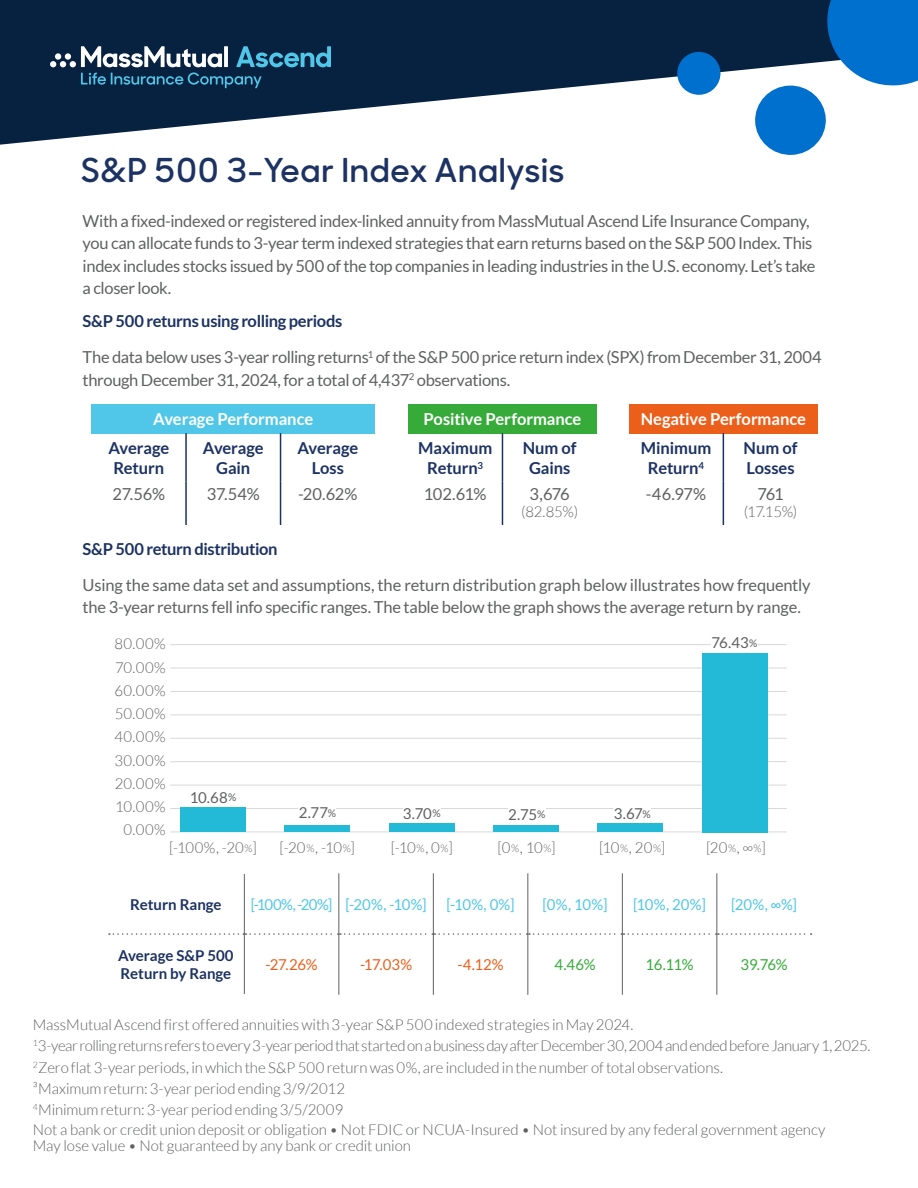
<style>
.page{position:relative;width:918px;height:1188px;background:#fff}
.page>*{position:absolute;margin:0;border:0;box-sizing:border-box;transform-origin:0 0}
.t1{font:600 33px "MM Sharp Sans";letter-spacing:.02em;color:#1c3262}
.t2{font:16.5px/22.5px "Lato";letter-spacing:-.02em;color:#5f6060}
.t3{font:700 16.5px/19.8px "Lato";letter-spacing:-.01em;color:#1c3262;text-align:center}
.t4{font:700 16.5px "Lato";letter-spacing:-.005em;color:#fff}
.t5{font:300 15px/21.3px "Lato";letter-spacing:-.005em;color:#5f6060}
.t6{font:15px "Lato";letter-spacing:-.025em;color:#50c7e8}
.t7{font:300 15px/23.2px "Lato";letter-spacing:.045em;color:#5f6060;text-align:right}
.t8{font:700 15px/18px "Lato";color:#1c3262}
.t9{font:15px "Lato";letter-spacing:-.02em;color:#5f6060}
.t10{font:15px "Lato";letter-spacing:-.02em;color:#ec5f1b}
.t11{font:15px "Lato";letter-spacing:-.02em;color:#36ab39}
.s1{font-weight:700;color:#1c3262}
.s2{font-size:10.5px}
</style>
<div class="page">
<svg style="left:109px;top:933px;width:703px;height:2px"></svg>
<hr style="left:244px;top:874px;width:1px;height:60px;background:#5f6060">
<hr style="left:338px;top:873px;width:1px;height:61px;background:#5f6060">
<hr style="left:433px;top:873px;width:1px;height:61px;background:#5f6060">
<hr style="left:527px;top:873px;width:1px;height:61px;background:#5f6060">
<hr style="left:622px;top:873px;width:1px;height:61px;background:#5f6060">
<hr style="left:716px;top:873px;width:1px;height:61px;background:#5f6060">
<hr style="left:244px;top:934px;width:1px;height:60px;background:#5f6060">
<hr style="left:338px;top:934px;width:1px;height:61px;background:#5f6060">
<hr style="left:433px;top:934px;width:1px;height:61px;background:#5f6060">
<hr style="left:527px;top:934px;width:1px;height:61px;background:#5f6060">
<hr style="left:622px;top:934px;width:1px;height:61px;background:#5f6060">
<hr style="left:716px;top:934px;width:1px;height:61px;background:#5f6060">
<div style="left:92px;top:404px;width:283px;height:29px;background:#50c7e8"></div>
<hr style="left:185px;top:433px;width:2px;height:49px;background:#1c3262">
<hr style="left:280px;top:433px;width:1px;height:49px;background:#1c3262">
<hr style="left:185px;top:482px;width:2px;height:43px;background:#1c3262">
<hr style="left:280px;top:482px;width:1px;height:43px;background:#1c3262">
<div style="left:408px;top:404px;width:189px;height:29px;background:#36ab39"></div>
<hr style="left:502px;top:433px;width:1px;height:49px;background:#1c3262">
<hr style="left:502px;top:482px;width:1px;height:43px;background:#1c3262">
<div style="left:629px;top:404px;width:189px;height:29px;background:#ec5f1b"></div>
<hr style="left:723px;top:433px;width:1px;height:49px;background:#1c3262">
<hr style="left:723px;top:482px;width:1px;height:43px;background:#1c3262">
<svg style="left:0;top:0;width:677px;height:145px;fill:#072241"></svg>
<svg style="left:677px;top:0;width:241px;height:155px"></svg>
<svg style="left:50px;top:46px;width:281px;height:42px;background:#2f536e"></svg>
<div style="left:65px;top:53px;width:6px;height:7px;background:#fff;border-radius:50%"></div>
<div style="left:55px;top:53px;width:6px;height:7px;background:#fff;border-radius:50%"></div>
<hr style="left:170px;top:808px;width:617px;height:1px;background:#b0b1b1">
<hr style="left:170px;top:761px;width:617px;height:1px;background:#b0b1b1">
<hr style="left:170px;top:738px;width:617px;height:1px;background:#b0b1b1">
<hr style="left:170px;top:832px;width:617px;height:1px;background:#b0b1b1">
<hr style="left:170px;top:785px;width:617px;height:1px;background:#b0b1b1">
<hr style="left:170px;top:691px;width:617px;height:1px;background:#b0b1b1">
<hr style="left:170px;top:668px;width:617px;height:1px;background:#b0b1b1">
<hr style="left:170px;top:644px;width:617px;height:1px;background:#b0b1b1">
<hr style="left:170px;top:715px;width:617px;height:1px;background:#b0b1b1">
<div style="left:180px;top:807px;width:66px;height:25px;background:#22bad7"></div>
<div style="left:285px;top:825px;width:65px;height:7px;background:#22bad7"></div>
<div style="left:389px;top:823px;width:65px;height:9px;background:#22bad7"></div>
<div style="left:494px;top:826px;width:65px;height:6px;background:#22bad7"></div>
<div style="left:598px;top:824px;width:65px;height:8px;background:#22bad7"></div>
<div style="left:702px;top:653px;width:65px;height:179px;background:#22bad7"></div>
<div style="left:712px;top:636px;width:46px;height:12px;background:#fff"></div>
<div style="left:403px;top:807px;width:38px;height:12px;background:#fff"></div>
<div style="left:613px;top:807px;width:38px;height:12px;background:#fff"></div>
<div style="left:508px;top:808px;width:38px;height:14px;background:#fff"></div>
<div style="left:299px;top:806px;width:37px;height:16px;background:#fff"></div>
<h1 class="t1" style="left:81px;top:145px;width:485px">S&amp;P 500 3-Year Index Analysis</h1>
<p class="t2" style="left:83px;top:209px;width:735px">With a fixed-indexed or registered index-linked annuity from MassMutual Ascend Life Insurance Company, you can allocate funds to 3-year term indexed strategies that earn returns based on the S&amp;P 500 Index. This index includes stocks issued by 500 of the top companies in leading industries in the U.S. economy. Let’s take a closer look.</p>
<p class="t2" style="left:83px;top:303px;width:741px;line-height:36px"><span class="s1">S&amp;P 500 returns using rolling periods<br></span>The data below uses 3-year rolling returns<sup>1</sup> of the S&amp;P 500 price return index (SPX) from December 31, 2004</p>
<p class="t2" style="left:83px;top:369px;width:429px">through December 31, 2024, for a total of 4,437<sup>2</sup> observations.</p>
<p class="t4" style="left:153px;top:410px;width:161px">Average Performance</p>
<p class="t3" style="left:108px;top:438px;width:62px">Average<br>Return</p>
<p class="t3" style="left:203px;top:438px;width:62px">Average<br>Gain</p>
<p class="t3" style="left:297px;top:438px;width:62px">Average<br>Loss</p>
<p class="t2" style="left:113px;top:483px;width:54px">27.56%</p>
<p class="t2" style="left:207px;top:483px;width:55px">37.54%</p>
<p class="t2" style="left:298px;top:483px;width:61px">-20.62%</p>
<p class="t4" style="left:424px;top:410px;width:159px">Positive Performance</p>
<p class="t3" style="left:418px;top:438px;width:76px">Maximum<br>Return<sup>3</sup></p>
<p class="t3" style="left:523px;top:438px;width:55px">Num of<br>Gains</p>
<p class="t2" style="left:424px;top:483px;width:64px">102.61%</p>
<p class="t2" style="left:530px;top:483px;width:42px">3,676</p>
<p class="t5" style="left:521px;top:501px;width:58px">(82.85%)</p>
<p class="t4" style="left:641px;top:410px;width:167px">Negative Performance</p>
<p class="t3" style="left:641px;top:438px;width:72px">Minimum<br>Return<sup>4</sup></p>
<p class="t3" style="left:744px;top:438px;width:55px;text-align:left">Num of<br>Losses</p>
<p class="t2" style="left:646px;top:483px;width:62px">-46.97%</p>
<p class="t2" style="left:757px;top:483px;width:28px">761</p>
<p class="t5" style="left:744px;top:501px;width:55px">(17.15%)</p>
<p class="t3" style="left:83px;top:539px;width:197px">S&amp;P 500 return distribution</p>
<p class="t2" style="left:83px;top:573px;width:729px">Using the same data set and assumptions, the return distribution graph below illustrates how frequently the 3-year returns fell info specific ranges. The table below the graph shows the average return by range.</p>
<p class="t7" style="left:114px;top:632px;width:53px">80.00%<br>70.00%<br>60.00%<br>50.00%<br>40.00%<br>30.00%<br>20.00%<br>10.00%<br>0.00%</p>
<p class="t9" style="left:190px;top:789px;width:48px">10.68<span class="s2">%</span></p>
<p class="t9" style="left:712px;top:635px;width:47px">76.43<span class="s2">%</span></p>
<p class="t9" style="left:299px;top:805px;width:39px">2.77<span class="s2">%</span></p>
<p class="t9" style="left:403px;top:805px;width:39px">3.70<span class="s2">%</span></p>
<p class="t9" style="left:508px;top:806px;width:39px">2.75<span class="s2">%</span></p>
<p class="t9" style="left:614px;top:805px;width:39px">3.67<span class="s2">%</span></p>
<p class="t5" style="left:169px;top:837px;width:89px">[-100%, -20<span class="s2">%</span>]</p>
<p class="t5" style="left:280px;top:837px;width:77px">[-20<span class="s2">%</span>, -10<span class="s2">%</span>]</p>
<p class="t5" style="left:391px;top:837px;width:64px">[-10<span class="s2">%</span>, 0<span class="s2">%</span>]</p>
<p class="t5" style="left:497px;top:837px;width:60px">[0<span class="s2">%</span>, 10<span class="s2">%</span>]</p>
<p class="t5" style="left:599px;top:837px;width:68px">[10<span class="s2">%</span>, 20<span class="s2">%</span>]</p>
<p class="t5" style="left:706px;top:837px;width:61px">[20<span class="s2">%</span>, ∞<span class="s2">%</span>]</p>
<p class="t8" style="left:130px;top:895px;width:93px">Return Range</p>
<p class="t6" style="left:251px;top:896px;width:178px">[-100%, -20%] [-20%, -10%]</p>
<p class="t6" style="left:446px;top:896px;width:70px">[-10%, 0%]</p>
<p class="t6" style="left:543px;top:896px;width:66px">[0%, 10%]</p>
<p class="t6" style="left:633px;top:896px;width:74px">[10%, 20%]</p>
<p class="t6" style="left:731px;top:896px;width:68px">[20%, ∞%]</p>
<p class="t8" style="left:118px;top:947px;width:117px">Average S&amp;P 500<br>Return by Range</p>
<p class="t10" style="left:265px;top:957px;width:54px">-27.26%</p>
<p class="t10" style="left:360px;top:957px;width:54px">-17.03%</p>
<p class="t10" style="left:457px;top:957px;width:48px">-4.12%</p>
<p class="t11" style="left:555px;top:957px;width:43px">4.46%</p>
<p class="t11" style="left:645px;top:957px;width:50px">16.11%</p>
<p class="t11" style="left:740px;top:957px;width:49px">39.76%</p>
<p class="t5" style="left:33px;top:1014px;width:839px">MassMutual Ascend first offered annuities with 3-year S&amp;P 500 indexed strategies in May 2024.<br><sup>1</sup>3-year rolling returns refers to every 3-year period that started on a business day after December 30, 2004 and ended before January 1, 2025.<br><sup>2</sup>Zero flat 3-year periods, in which the S&amp;P 500 return was 0%, are included in the number of total observations.<br>³Maximum return: 3-year period ending 3/9/2012<br><sup>4</sup>Minimum return: 3-year period ending 3/5/2009</p>
<p class="t5" style="left:33px;top:1121px;width:794px;line-height:16.5px">Not a bank or credit union deposit or obligation • Not FDIC or NCUA-Insured • Not insured by any federal government agency<br>May lose value • Not guaranteed by any bank or credit union</p>
</div>
